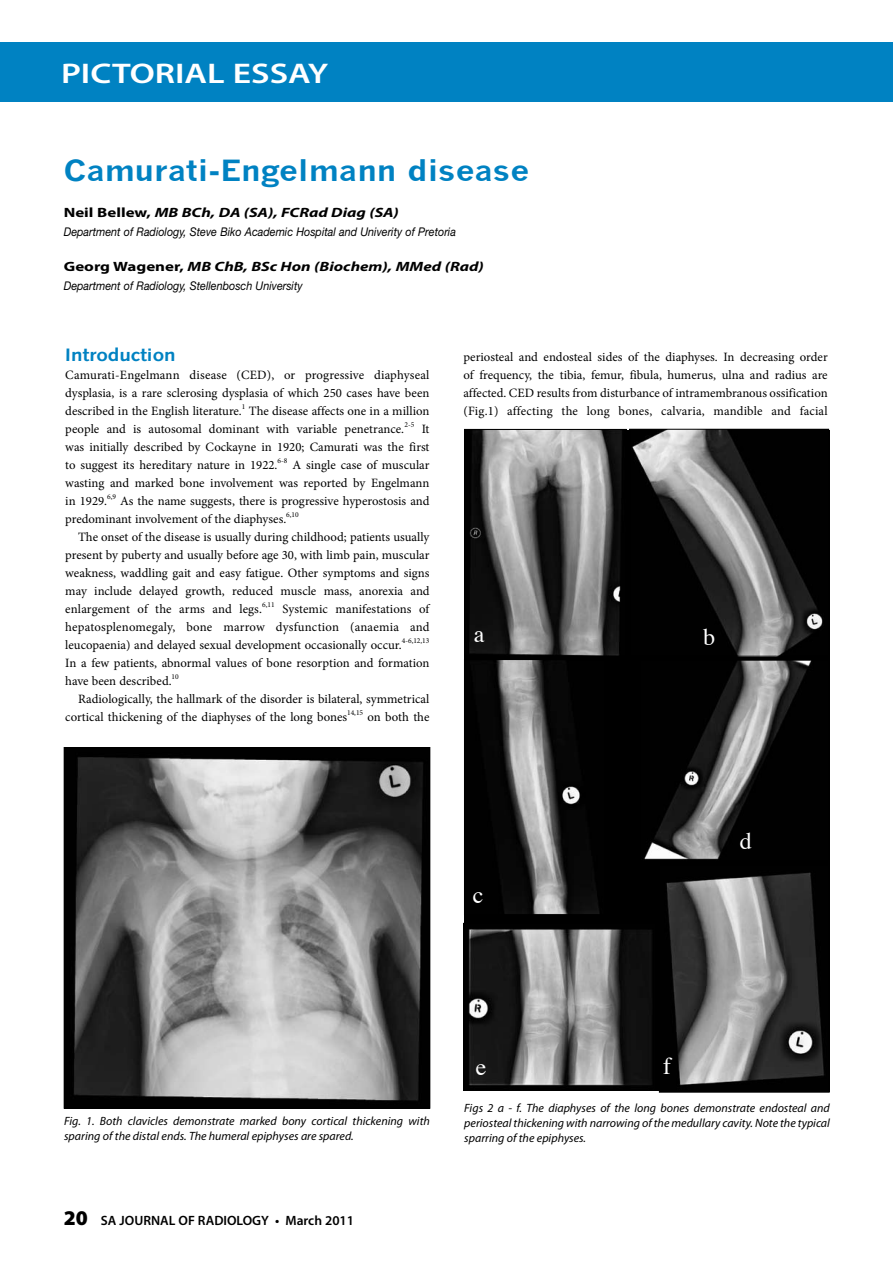
<style>
.page{position:relative;width:893px;height:1263px;background:#fff}
.page>*{position:absolute;margin:0;border:0;box-sizing:border-box;transform-origin:0 0}
.t1{font:700 28.5px "News Gothic";color:#0082c2;scale:1.15 1}
.t2{font:600 28.5px "Myriad Pro";color:#fff;scale:1.25 1}
.t3{font:24px "Times";color:#fff}
.t4{font:700 18px "Syntax";color:#0082c2;scale:1.15 1}
.t5{font:italic 700 13.5px "Myriad Pro";color:#000;scale:1.25 1}
.t6{font:600 13.5px "Myriad Pro";color:#000}
.t7{font:12.75px/18px "Minion Pro";color:#000;text-align:justify}
.t8{font:italic 12px/15px "Myriad Pro";color:#000}
.t9{font:italic 12px "Helvetica Neue";color:#000;scale:.9 1}
.t10{font:7.5px "Minion Pro";color:#000}
.s1{font-style:normal}
.s2{font-weight:900;font-size:21px}
</style>
<div class="page">
<div style="left:0;top:43px;width:893px;height:59px;background:#0082c2"></div>
<img style="left:66px;top:749px;width:362px;height:357px">
<div style="left:64px;top:747px;width:366px;height:361px;border:1px solid #000"></div>
<div style="left:464px;top:430px;width:366px;height:660px;background:#000"></div>
<img style="left:469px;top:431px;width:153px;height:223px">
<div style="left:464px;top:429px;width:162px;height:227px;border:1px solid #000"></div>
<img style="left:632px;top:431px;width:191px;height:223px">
<div style="left:629px;top:429px;width:200px;height:227px;border:1px solid #000"></div>
<img style="left:496px;top:661px;width:103px;height:252px">
<div style="left:464px;top:659px;width:141px;height:256px;border:1px solid #000"></div>
<img style="left:644px;top:662px;width:167px;height:197px">
<div style="left:640px;top:660px;width:189px;height:201px;border:1px solid #000"></div>
<img style="left:468px;top:929px;width:184px;height:157px">
<img style="left:666px;top:872px;width:158px;height:214px">
<div style="left:659px;top:865px;width:170px;height:227px;border:1px solid #000"></div>
<h1 class="t2" style="left:61px;top:55px;width:215px">PICTORIAL ESSAY</h1>
<h1 class="t1" style="left:64px;top:153px;width:406px">Camurati-Engelmann disease</h1>
<p class="t5" style="left:64px;top:203px;width:270px"><span class="s1">Neil Bellew,</span> MB BCh, DA (SA), FCRad Diag (SA)</p>
<p class="t9" style="left:64px;top:224px;width:437px">Department of Radiology, Steve Biko Academic Hospital and Univerity of Pretoria</p>
<p class="t5" style="left:64px;top:257px;width:337px"><span class="s1">Georg Wagener,</span> MB ChB, BSc Hon (Biochem), MMed (Rad)</p>
<p class="t9" style="left:64px;top:278px;width:267px">Department of Radiology, Stellenbosch University</p>
<h3 class="t4" style="left:65px;top:344px;width:98px">Introduction</h3>
<p class="t7" style="left:65px;top:366px;width:366px">Camurati-Engelmann disease (CED), or progressive diaphyseal dysplasia, is a rare sclerosing dysplasia of which 250 cases have been described in the English literature.</p>
<p class="t10" style="left:242px;top:401px;width:5px">1</p>
<p class="t7" style="left:65px;top:402px;width:366px;text-indent:183px">The disease affects one in a million people and is autosomal dominant with variable penetrance.</p>
<p class="t10" style="left:404px;top:419px;width:11px">2-5</p>
<p class="t7" style="left:65px;top:420px;width:366px;text-indent:356px">It was initially described by Cockayne in 1920; Camurati was the first to suggest its hereditary nature in 1922.</p>
<p class="t10" style="left:278px;top:455px;width:11px">6-8</p>
<p class="t7" style="left:65px;top:456px;width:366px;text-indent:227px">A single case of muscular wasting and marked bone involvement was reported by Engelmann in 1929.</p>
<p class="t10" style="left:107px;top:491px;width:10px">6,9</p>
<p class="t7" style="left:65px;top:492px;width:366px;text-indent:55px">As the name suggests, there is progressive hyperostosis and predominant involvement of the diaphyses.</p>
<p class="t10" style="left:286px;top:509px;width:14px">6,10</p>
<p class="t7" style="left:65px;top:528px;width:366px;text-indent:13px">The onset of the disease is usually during childhood; patients usually present by puberty and usually before age 30, with limb pain, muscular weakness, waddling gait and easy fatigue. Other symptoms and signs may include delayed growth, reduced muscle mass, anorexia and enlargement of the arms and legs.</p>
<p class="t10" style="left:262px;top:599px;width:14px">6,11</p>
<p class="t7" style="left:65px;top:600px;width:366px;text-indent:217px">Systemic manifestations of hepatosplenomegaly, bone marrow dysfunction (anaemia and leucopaenia) and delayed sexual development occasionally occur.</p>
<p class="t10" style="left:402px;top:635px;width:29px">4-6,12,13</p>
<p class="t7" style="left:65px;top:654px;width:366px">In a few patients, abnormal values of bone resorption and formation have been described.</p>
<p class="t10" style="left:172px;top:671px;width:9px">10</p>
<p class="t7" style="left:65px;top:690px;width:366px;text-indent:13px">Radiologically, the hallmark of the disorder is bilateral, symmetrical cortical thickening of the diaphyses of the long bones</p>
<p class="t10" style="left:347px;top:707px;width:18px">14,15</p>
<p class="t7" style="left:368px;top:708px;width:63px">on both the</p>
<p class="t7" style="left:463px;top:348px;width:366px">periosteal and endosteal sides of the diaphyses. In decreasing order of frequency, the tibia, femur, fibula, humerus, ulna and radius are affected. CED results from disturbance of intramembranous ossification (Fig.1) affecting the long bones, calvaria, mandible and facial</p>
<h2 class="t3" style="left:474px;top:619px;width:12px">a</h2>
<h2 class="t3" style="left:703px;top:621px;width:13px">b</h2>
<h2 class="t3" style="left:473px;top:879px;width:12px">c</h2>
<h2 class="t3" style="left:740px;top:825px;width:13px">d</h2>
<p class="t8" style="left:64px;top:1114px;width:367px">Fig. 1. Both clavicles demonstrate marked bony cortical thickening with sparing of the distal ends. The humeral epiphyses are spared.</p>
<p class="t6" style="left:64px;top:1211px;width:292px"><span class="s2">20</span> SA JOURNAL OF RADIOLOGY • March 2011</p>
<h2 class="t3" style="left:476px;top:1052px;width:12px">e</h2>
<h2 class="t3" style="left:663px;top:1051px;width:9px">f</h2>
<p class="t8" style="left:464px;top:1101px;width:367px;text-align:justify">Figs 2 a - f. The diaphyses of the long bones demonstrate endosteal and periosteal thickening with narrowing of the medullary cavity. Note the typical sparring of the epiphyses.</p>
</div>
